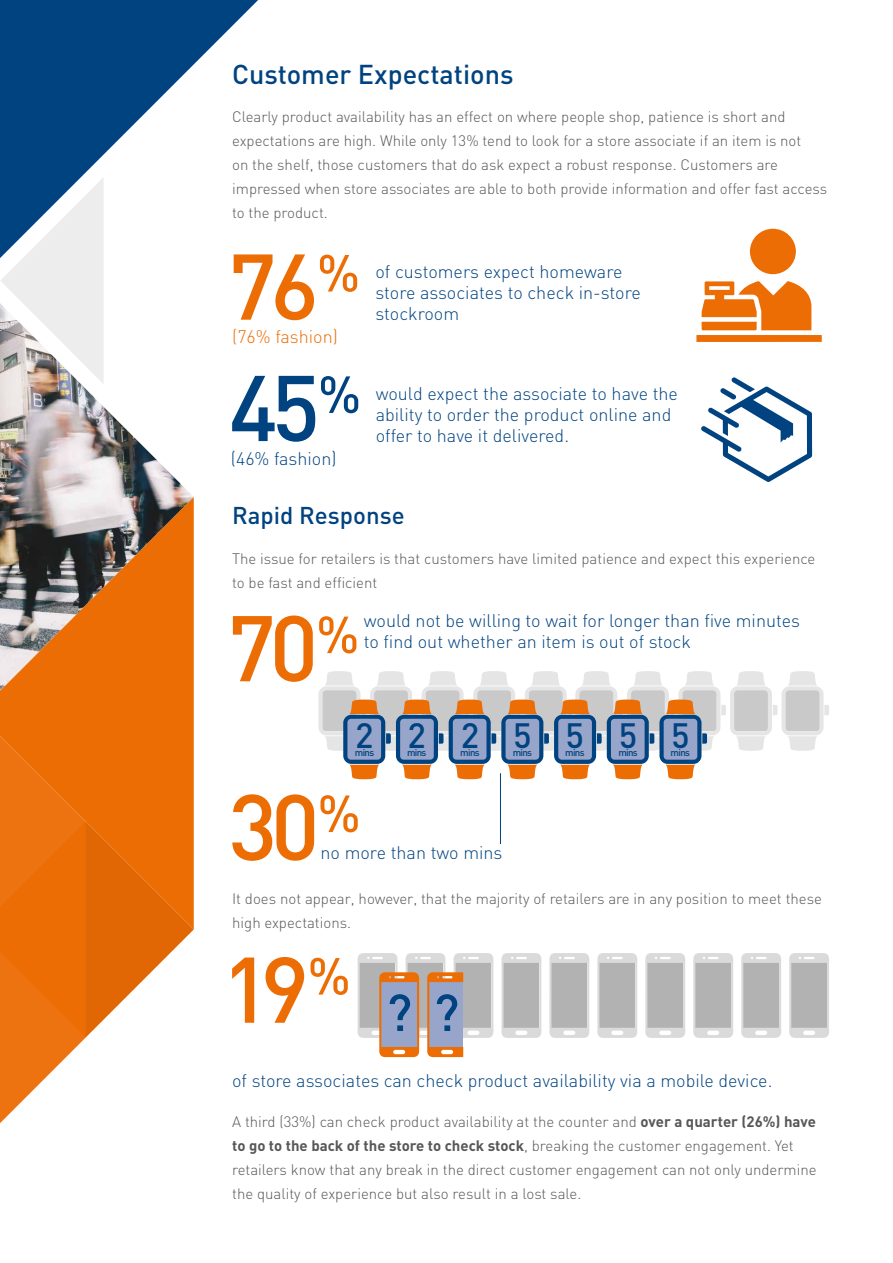
<style>
.page{position:relative;width:893px;height:1263px;background:#fff}
.page>*{position:absolute;margin:0;border:0;box-sizing:border-box;transform-origin:0 0}
.t1{font:500 91.65px "DIN Pro";letter-spacing:-.07em;color:#ed6d05}
.t2{font:500 91.65px "DIN Pro";color:#004380}
.t3{font:500 51.3px "DIN Pro";color:#004380}
.t4{font:500 34.8px "DIN Pro";color:#004380}
.t5{font:500 27px "DIN Pro";color:#004380}
.t6{font:500 24px "DIN Pro";color:#004380}
.t7{font:300 18px/21px "DIN";color:#004380}
.t8{font:300 18px "DIN";color:#ed6d05}
.t9{font:300 15px/24px "DIN";color:#575756}
.t10{font:500 9.75px "DIN Pro";letter-spacing:-.07em;color:#004380}
.s1{font-weight:700}
</style>
<div class="page">
<div style="left:0;top:691px;width:194px;height:22px;background:#ed6d05"></div>
<img style="left:0;top:384px;width:194px;height:307px">
<svg style="left:0;top:0;width:258px;height:177px;fill:#004380"></svg>
<svg style="left:0;top:713px;width:194px;height:410px"></svg>
<svg style="left:0;top:177px;width:104px;height:207px"></svg>
<div style="left:750px;top:229px;width:46px;height:45px;background:#ed6d05;border-radius:50%"></div>
<svg style="left:696px;top:281px;width:126px;height:61px"></svg>
<svg style="left:701px;top:377px;width:111px;height:105px"></svg>
<svg style="left:501px;top:953px;width:40px;height:85px;background:#c1c0c0"></svg>
<svg style="left:549px;top:953px;width:40px;height:85px;background:#c1c0c0"></svg>
<svg style="left:597px;top:953px;width:40px;height:85px;background:#c1c0c0"></svg>
<svg style="left:645px;top:953px;width:40px;height:85px;background:#c1c0c0"></svg>
<svg style="left:693px;top:953px;width:40px;height:85px;background:#c0c0c0"></svg>
<svg style="left:741px;top:953px;width:40px;height:85px;background:#c0c0c0"></svg>
<svg style="left:789px;top:953px;width:40px;height:85px;background:#c0c0c0"></svg>
<svg style="left:358px;top:953px;width:135px;height:104px;background:#c0b4b2"></svg>
<svg style="left:318px;top:671px;width:511px;height:108px"></svg>
<hr style="left:500px;top:773px;width:1px;height:71px;background:#004380">
<h3 class="t5" style="left:232px;top:56px;width:283px">Customer Expectations</h3>
<p class="t9" style="left:232px;top:105px;width:596px">Clearly product availability has an effect on where people shop, patience is short and expectations are high. While only 13% tend to look for a store associate if an item is not<br>on the shelf, those customers that do ask expect a robust response. Customers are impressed when store associates are able to both provide information and offer fast access to the product.</p>
<h1 class="t1" style="left:228px;top:224px;width:134px">76<sup>%</sup></h1>
<p class="t8" style="left:232px;top:325px;width:107px">(76% fashion)</p>
<h1 class="t2" style="left:229px;top:346px;width:93px">45</h1>
<h2 class="t3" style="left:318px;top:359px;width:45px">%</h2>
<p class="t7" style="left:231px;top:448px;width:107px">(46% fashion)</p>
<p class="t7" style="left:375px;top:261px;width:267px">of customers expect homeware store associates to check in-store stockroom</p>
<p class="t7" style="left:376px;top:383px;width:304px">would expect the associate to have the ability to order the product online and</p>
<p class="t7" style="left:376px;top:425px;width:195px">offer to have it delivered.</p>
<h3 class="t6" style="left:232px;top:499px;width:174px">Rapid Response</h3>
<p class="t9" style="left:232px;top:547px;width:585px">The issue for retailers is that customers have limited patience and expect this experience to be fast and efficient</p>
<p class="t7" style="left:364px;top:610px;width:438px">would not be willing to wait for longer than five minutes to find out whether an item is out of stock</p>
<h1 class="t1" style="left:227px;top:586px;width:134px">70<sup>%</sup></h1>
<h3 class="t4" style="left:355px;top:711px;width:20px">2</h3>
<p class="t10" style="left:355px;top:746px;width:21px">mins</p>
<h3 class="t4" style="left:407px;top:711px;width:20px">2</h3>
<p class="t10" style="left:407px;top:746px;width:21px">mins</p>
<h3 class="t4" style="left:461px;top:711px;width:20px">2</h3>
<p class="t10" style="left:460px;top:746px;width:21px">mins</p>
<h3 class="t4" style="left:513px;top:711px;width:20px">5</h3>
<p class="t10" style="left:513px;top:746px;width:21px">mins</p>
<h3 class="t4" style="left:566px;top:711px;width:20px">5</h3>
<p class="t10" style="left:565px;top:746px;width:21px">mins</p>
<h3 class="t4" style="left:619px;top:711px;width:20px">5</h3>
<p class="t10" style="left:618px;top:746px;width:21px">mins</p>
<h3 class="t4" style="left:671px;top:711px;width:20px">5</h3>
<p class="t10" style="left:671px;top:746px;width:21px">mins</p>
<h1 class="t1" style="left:228px;top:765px;width:134px">30<sup>%</sup></h1>
<p class="t7" style="left:321px;top:841px;width:183px">no more than two mins</p>
<p class="t9" style="left:232px;top:887px;width:591px">It does not appear, however, that the majority of retailers are in any position to meet these high expectations.</p>
<h1 class="t1" style="left:222px;top:927px;width:131px">19<sup>%</sup></h1>
<h2 class="t3" style="left:386px;top:977px;width:75px">? ?</h2>
<p class="t7" style="left:232px;top:1070px;width:542px">of store associates can check product availability via a mobile device.</p>
<p class="t9" style="left:232px;top:1109px;width:586px">A third (33%) can check product availability at the counter and <span class="s1">over a quarter (26%) have to go to the back of the store to check stock</span>, breaking the customer engagement. Yet retailers know that any break in the direct customer engagement can not only undermine the quality of experience but also result in a lost sale.</p>
</div>
